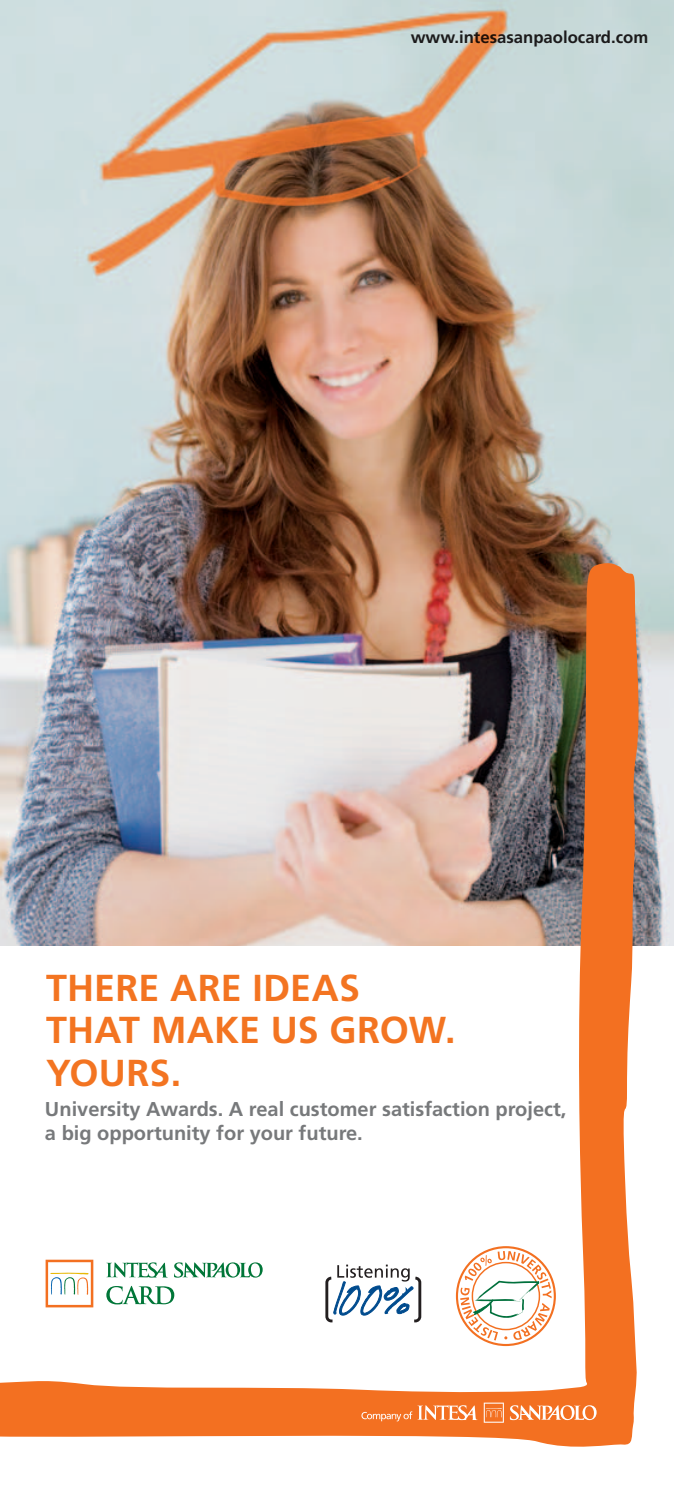
<style>
.page{position:relative;width:674px;height:1489px;background:#fff}
.page>*{position:absolute;margin:0;border:0;box-sizing:border-box;transform-origin:0 0}
.t1{font:700 37.5px/42.5px "Frutiger";letter-spacing:.005em;color:#f37421}
.t2{font:700 20px "Frutiger";color:#77797b}
.t3{font:700 16.75px "Frutiger";color:#231f20}
</style>
<div class="page">
<img style="left:0;top:0;width:673px;height:945px">
<img style="left:0;top:558px;width:641px;height:889px">
<svg style="left:361px;top:1399px;width:267px;height:26px"></svg>
<svg style="left:46px;top:1259px;width:47px;height:48px"></svg>
<svg style="left:174px;top:1262px;width:88px;height:15px"></svg>
<svg style="left:106px;top:1262px;width:62px;height:15px"></svg>
<svg style="left:106px;top:1285px;width:68px;height:19px"></svg>
<p class="t3" style="left:410px;top:28px;width:239px">www.intesasanpaolocard.com</p>
<h1 class="t1" style="left:46px;top:965px;width:411px">THERE ARE IDEAS<br>THAT MAKE US GROW.<br>YOURS.</h1>
<p class="t2" style="left:45px;top:1097px;width:522px">University Awards. A real customer satisfaction project,</p>
<p class="t2" style="left:45px;top:1121px;width:319px">a big opportunity for your future.</p>
</div>
